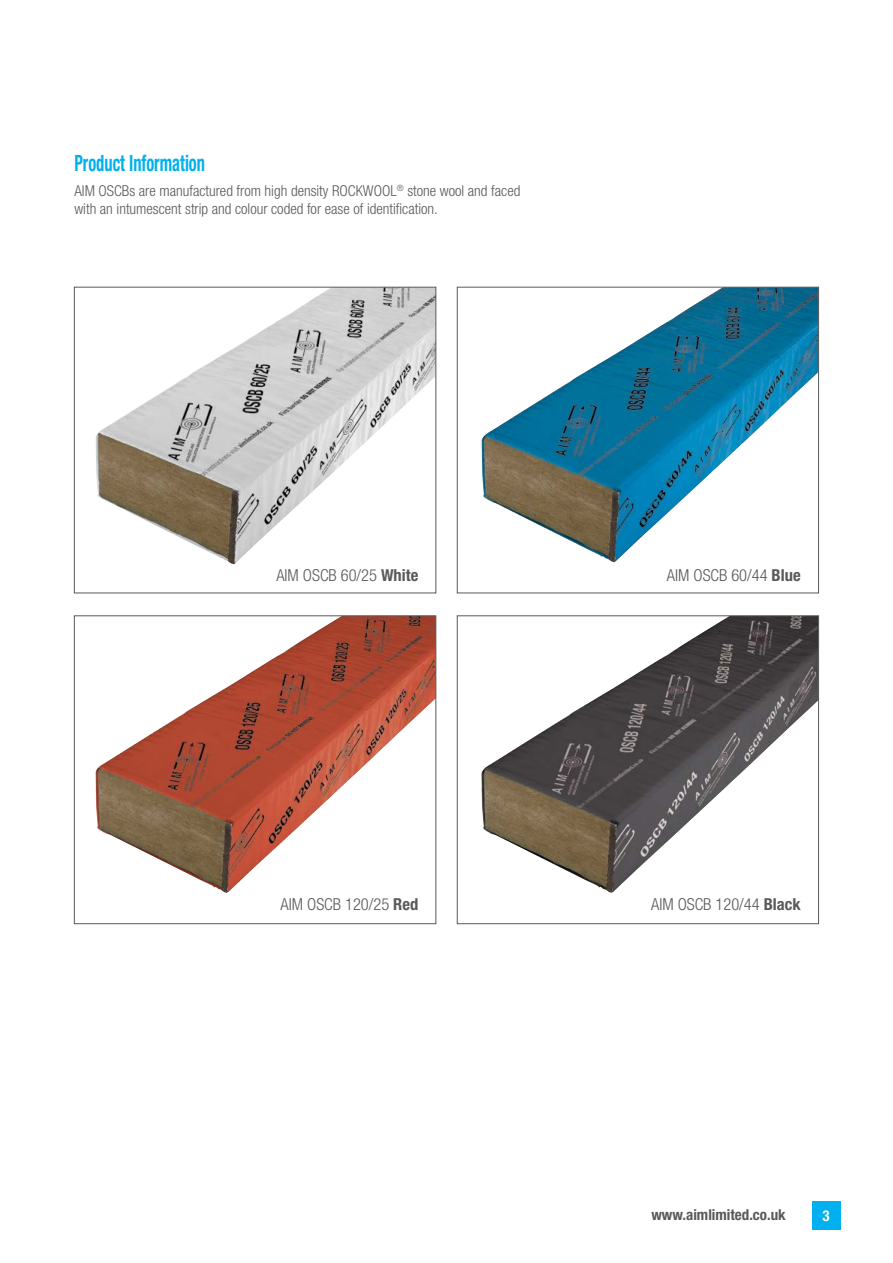
<style>
.page{position:relative;width:893px;height:1263px;background:#fff}
.page>*{position:absolute;margin:0;border:0;box-sizing:border-box;transform-origin:0 0}
.t1{font:700 condensed 22.5px "Helvetica Neue LT Std";color:#00b0ef;scale:.73 1}
.t2{font:300 condensed 16.5px "Helvetica Neue LT Std";color:#58595b}
.t3{font:300 condensed 15px/18px "Helvetica Neue LT Std";color:#58595b}
.t4{font:700 condensed 15px "Helvetica Neue LT Std";color:#58595b}
.t5{font:700 condensed 15px "Helvetica Neue LT Std";color:#fff}
.s1{font-weight:700}
</style>
<div class="page">
<img style="left:95px;top:289px;width:339px;height:275px">
<div style="left:74px;top:287px;width:362px;height:306px;border:1px solid #58595b"></div>
<img style="left:481px;top:289px;width:336px;height:273px">
<div style="left:457px;top:287px;width:362px;height:306px;border:1px solid #58595b"></div>
<img style="left:95px;top:618px;width:339px;height:275px">
<div style="left:74px;top:616px;width:362px;height:308px;border:1px solid #58595b"></div>
<img style="left:481px;top:618px;width:336px;height:275px">
<div style="left:457px;top:616px;width:362px;height:308px;border:1px solid #58595b"></div>
<div style="left:812px;top:1201px;width:28px;height:29px;background:#00b0ef"></div>
<h1 class="t1" style="left:74px;top:150px;width:180px">Product Information</h1>
<p class="t3" style="left:74px;top:181px;width:447px">AIM OSCBs are manufactured from high density ROCKWOOL<sup>®</sup> stone wool and faced with an intumescent strip and colour coded for ease of identification.</p>
<p class="t2" style="left:276px;top:565px;width:143px">AIM OSCB 60/25 <span class="s1">White</span></p>
<p class="t2" style="left:281px;top:894px;width:139px">AIM OSCB 120/25 <span class="s1">Red</span></p>
<p class="t2" style="left:667px;top:565px;width:135px">AIM OSCB 60/44 <span class="s1">Blue</span></p>
<p class="t2" style="left:651px;top:894px;width:151px">AIM OSCB 120/44 <span class="s1">Black</span></p>
<p class="t4" style="left:651px;top:1206px;width:136px">www.aimlimited.co.uk</p>
<p class="t5" style="left:822px;top:1206px;width:9px">3</p>
</div>
